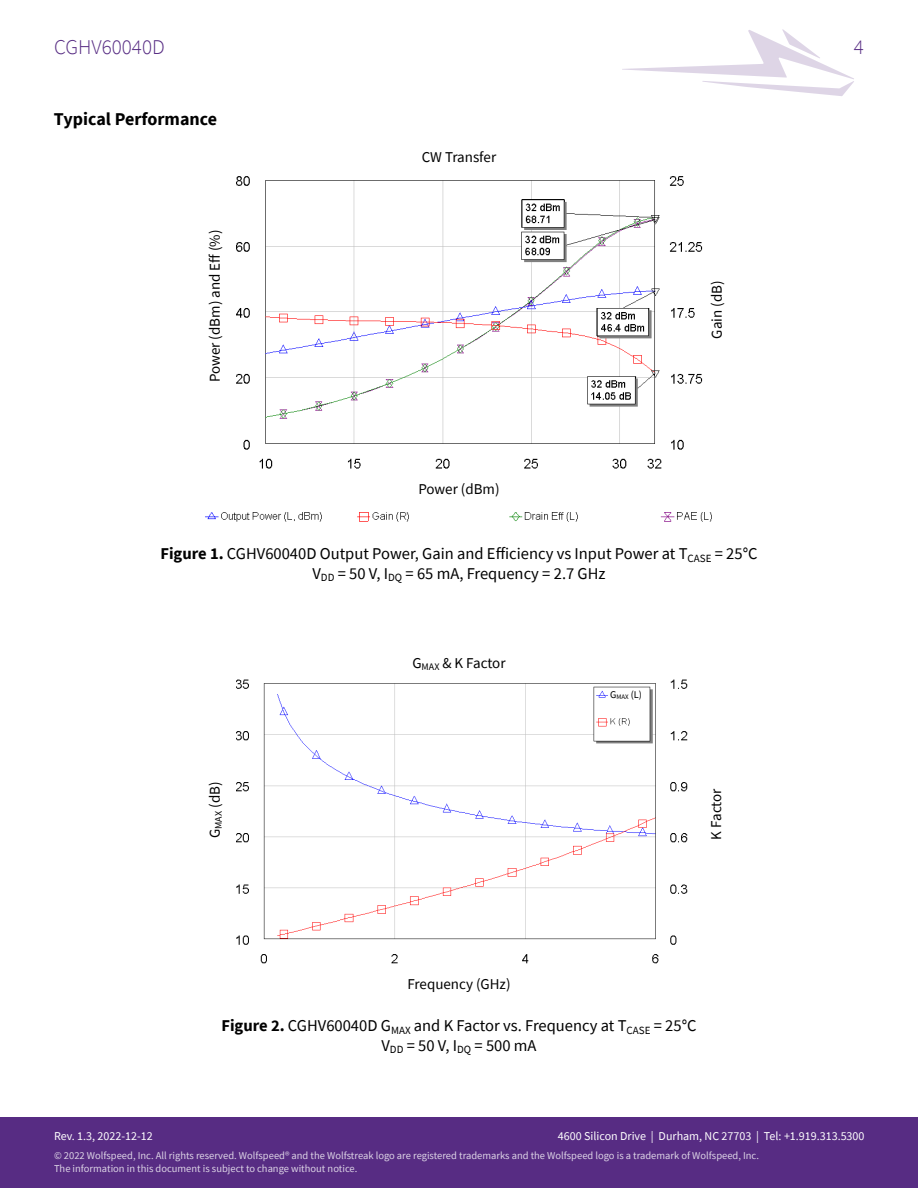
<style>
.page{position:relative;width:918px;height:1188px;background:#fff}
.page>*{position:absolute;margin:0;border:0;box-sizing:border-box;transform-origin:0 0}
.t1{font:300 21px "Source Sans Pro";color:#572c83}
.t2{font:700 18px "Source Sans Pro";color:#000}
.t3{font:16.5px/19.8px "Source Sans Pro";color:#000;text-align:center}
.t4{font:15px "Source Sans Pro";color:#000}
.t5{font:12px "Source Sans Pro";color:#fff}
.t6{font:10.5px/12.6px "Source Sans Pro";color:#fff}
.t7{font:10.2px "Source Sans Pro";color:#000}
.s1{font-weight:700}
</style>
<div class="page">
<svg style="left:622px;top:29px;width:232px;height:67px"></svg>
<div style="left:0;top:1118px;width:918px;height:70px;background:#572c83"></div>
<img style="left:237px;top:176px;width:466px;height:292px">
<img style="left:237px;top:679px;width:451px;height:285px">
<img style="left:205px;top:512px;width:507px;height:10px">
<div style="left:610px;top:690px;width:35px;height:13px;background:#fff"></div>
<h1 class="t1" style="left:54px;top:34px;width:112px">CGHV60040D</h1>
<h1 class="t1" style="left:854px;top:39px;width:12px">4</h1>
<h2 class="t2" style="left:54px;top:112px;width:165px">Typical Performance</h2>
<h3 class="t4" style="left:205px;top:382px;width:154px;rotate:-90deg">Power (dBm) and E昀昀 (%)</h3>
<h3 class="t4" style="left:422px;top:150px;width:76px">CW Transfer</h3>
<h3 class="t4" style="left:418px;top:482px;width:83px">Power (dBm)</h3>
<h3 class="t4" style="left:711px;top:339px;width:59px;rotate:-90deg">Gain (dB)</h3>
<h3 class="t3" style="left:160px;top:544px;width:599px"><span class="s1">Figure 1.</span> CGHV60040D Output Power, Gain and E昀昀iciency vs Input Power at T<sub>CASE</sub> = 25°C<br>V<sub>DD</sub> = 50 V, I<sub>DQ</sub> = 65 mA, Frequency = 2.7 GHz</h3>
<h3 class="t4" style="left:412px;top:656px;width:95px">G<sub>MAX</sub> &amp; K Factor</h3>
<p class="t7" style="left:610px;top:690px;width:33px">G<sub>MAX</sub> (L)</p>
<h3 class="t4" style="left:209px;top:838px;width:58px;rotate:-90deg">G<sub>MAX</sub> (dB)</h3>
<h3 class="t4" style="left:707px;top:840px;width:53px;rotate:-90deg">K Factor</h3>
<h3 class="t4" style="left:407px;top:975px;width:105px">Frequency (GHz)</h3>
<h3 class="t3" style="left:221px;top:1017px;width:477px"><span class="s1">Figure 2.</span> CGHV60040D G<sub>MAX</sub> and K Factor vs. Frequency at T<sub>CASE</sub> = 25°C<br>V<sub>DD</sub> = 50 V, I<sub>DQ</sub> = 500 mA</h3>
<p class="t5" style="left:558px;top:1131px;width:308px">4600 Silicon Drive | Durham, NC 27703 | Tel: +1.919.313.5300</p>
<p class="t5" style="left:54px;top:1131px;width:100px">Rev. 1.3, 2022-12-12</p>
<p class="t6" style="left:54px;top:1150px;width:707px">© 2022 Wolfspeed, Inc. All rights reserved. Wolfspeed® and the Wolfstreak logo are registered trademarks and the Wolfspeed logo is a trademark of Wolfspeed, Inc.<br>The information in this document is subject to change without notice.</p>
</div>
